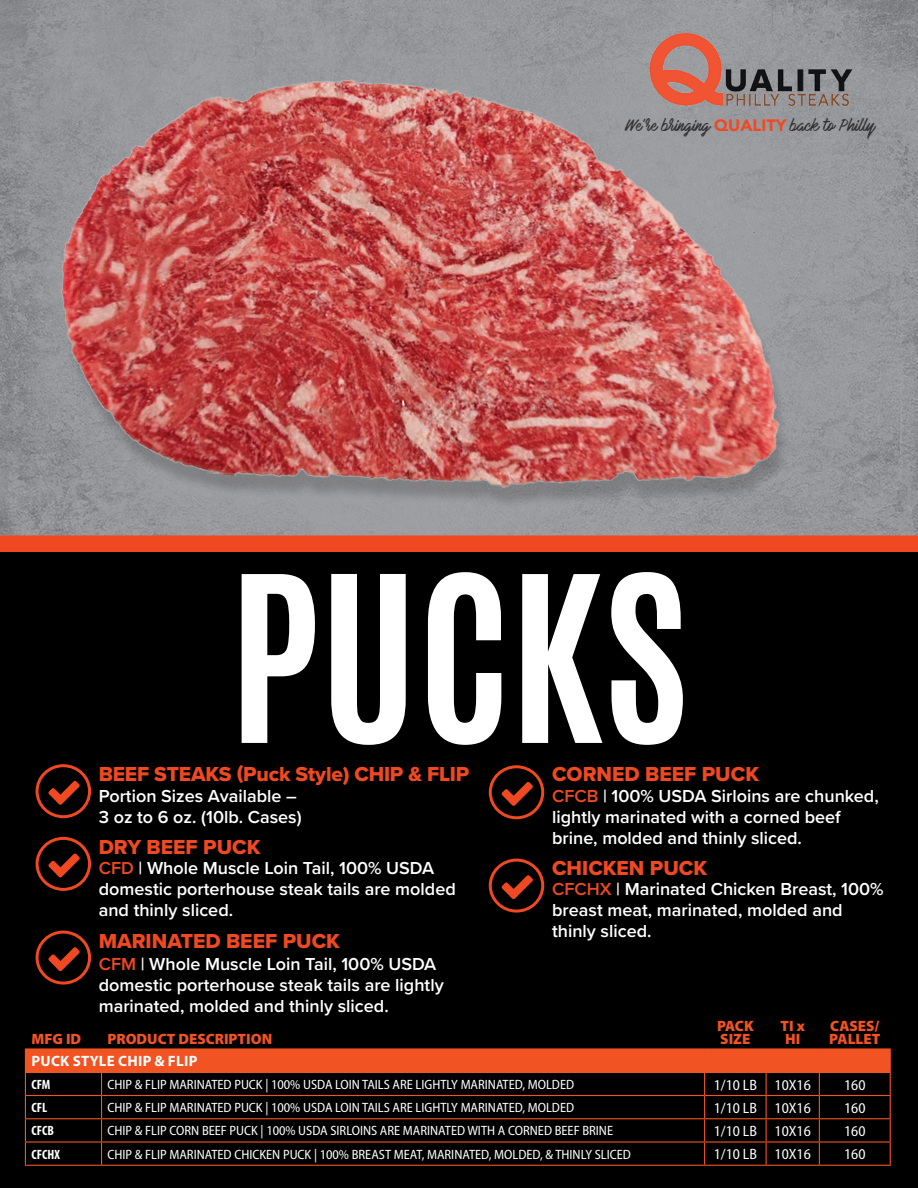
<style>
.page{position:relative;width:918px;height:1188px;background:#fff}
.page>*{position:absolute;margin:0;border:0;box-sizing:border-box;transform-origin:0 0}
.t1{font:700 196.5px "Antonio";color:#fff}
.t2{font:21px "Proxima Nova Extrabld";color:#f04922}
.t3{font:600 18px/21px "Proxima Nova";color:#fff}
.t4{font:semi-condensed 15px "Myriad Pro";color:#fff}
.t5{font:900 15px/13.5px "Myriad Pro";color:#f15422}
.t6{font:700 15px "Myriad Pro";letter-spacing:.02em;color:#fff}
.t7{font:14.7px "Mark My Words";color:#312f30}
.t8{font:semi-condensed 13.5px "Myriad Pro";color:#fff}
.t9{font:700 condensed 13.5px "Myriad Pro";color:#fff}
.s1{font-family:"Avenir";font-weight:900;font-size:16.5px;color:#f04922}
.s2{color:#f04922}
</style>
<div class="page">
<img style="left:0;top:0;width:918px;height:535px">
<div style="left:0;top:544px;width:918px;height:644px;background:#000"></div>
<div style="left:0;top:535px;width:918px;height:17px;background:#f04922"></div>
<div style="left:36px;top:764px;width:55px;height:54px;border:3px solid #f04922;border-radius:50%"></div>
<svg style="left:49px;top:781px;width:31px;height:24px"></svg>
<div style="left:36px;top:837px;width:55px;height:54px;border:3px solid #f04922;border-radius:50%"></div>
<svg style="left:49px;top:854px;width:31px;height:23px"></svg>
<div style="left:36px;top:931px;width:55px;height:54px;border:3px solid #f04922;border-radius:50%"></div>
<svg style="left:49px;top:947px;width:31px;height:24px"></svg>
<div style="left:489px;top:765px;width:55px;height:54px;border:3px solid #f04922;border-radius:50%"></div>
<svg style="left:502px;top:782px;width:31px;height:24px"></svg>
<div style="left:489px;top:859px;width:55px;height:54px;border:3px solid #f04922;border-radius:50%"></div>
<svg style="left:502px;top:875px;width:31px;height:24px"></svg>
<img style="left:23px;top:52px;width:785px;height:471px">
<img style="left:646px;top:30px;width:209px;height:78px">
<div style="left:25px;top:1049px;width:865px;height:23px;background:#f15422"></div>
<hr style="left:25px;top:1048px;width:77px;height:2px;background:#f15422">
<hr style="left:102px;top:1048px;width:603px;height:2px;background:#f15422">
<hr style="left:705px;top:1048px;width:61px;height:2px;background:#f15422">
<hr style="left:766px;top:1048px;width:53px;height:2px;background:#f15422">
<hr style="left:819px;top:1048px;width:72px;height:2px;background:#f15422">
<hr style="left:25px;top:1072px;width:77px;height:1px;background:#f15422">
<hr style="left:102px;top:1072px;width:603px;height:1px;background:#f15422">
<hr style="left:705px;top:1072px;width:61px;height:1px;background:#f15422">
<hr style="left:766px;top:1072px;width:53px;height:1px;background:#f15422">
<hr style="left:819px;top:1072px;width:72px;height:1px;background:#f15422">
<hr style="left:25px;top:1095px;width:77px;height:1px;background:#f15422">
<hr style="left:102px;top:1095px;width:603px;height:1px;background:#f15422">
<hr style="left:705px;top:1095px;width:61px;height:1px;background:#f15422">
<hr style="left:766px;top:1095px;width:53px;height:1px;background:#f15422">
<hr style="left:819px;top:1095px;width:72px;height:1px;background:#f15422">
<hr style="left:25px;top:1118px;width:77px;height:1px;background:#f15422">
<hr style="left:102px;top:1118px;width:603px;height:1px;background:#f15422">
<hr style="left:705px;top:1118px;width:61px;height:1px;background:#f15422">
<hr style="left:766px;top:1118px;width:53px;height:1px;background:#f15422">
<hr style="left:819px;top:1118px;width:72px;height:1px;background:#f15422">
<hr style="left:25px;top:1141px;width:77px;height:2px;background:#f15422">
<svg style="left:25px;top:1073px;width:1px;height:92px"></svg>
<hr style="left:102px;top:1141px;width:603px;height:2px;background:#f15422">
<svg style="left:101px;top:1073px;width:1px;height:92px"></svg>
<hr style="left:705px;top:1141px;width:61px;height:2px;background:#f15422">
<svg style="left:704px;top:1073px;width:1px;height:92px"></svg>
<hr style="left:766px;top:1141px;width:53px;height:2px;background:#f15422">
<svg style="left:766px;top:1073px;width:1px;height:92px"></svg>
<hr style="left:819px;top:1141px;width:72px;height:2px;background:#f15422">
<svg style="left:819px;top:1073px;width:1px;height:92px"></svg>
<svg style="left:890px;top:1050px;width:1px;height:115px"></svg>
<hr style="left:25px;top:1165px;width:77px;height:1px;background:#f15422">
<hr style="left:102px;top:1165px;width:603px;height:1px;background:#f15422">
<hr style="left:705px;top:1165px;width:61px;height:1px;background:#f15422">
<hr style="left:766px;top:1165px;width:53px;height:1px;background:#f15422">
<hr style="left:819px;top:1165px;width:72px;height:1px;background:#f15422">
<p class="t7" style="left:626px;top:117px;width:250px">We’re bringing <span class="s1">QUALITY</span> back to Philly</p>
<h1 class="t1" style="left:229px;top:510px;width:462px">PUCKS</h1>
<p class="t2" style="left:99px;top:759px;width:372px">BEEF STEAKS (Puck Style) CHIP &amp; FLIP</p>
<p class="t3" style="left:99px;top:785px;width:205px">Portion Sizes Available –<br>3 oz to 6 oz. (10lb. Cases)</p>
<p class="t2" style="left:99px;top:832px;width:163px">DRY BEEF PUCK</p>
<p class="t3" style="left:99px;top:857px;width:359px"><span class="s2">CFD</span> | Whole Muscle Loin Tail, 100% USDA domestic porterhouse steak tails are molded and thinly sliced.</p>
<p class="t2" style="left:99px;top:925px;width:243px">MARINATED BEEF PUCK</p>
<p class="t3" style="left:99px;top:953px;width:347px"><span class="s2">CFM</span> | Whole Muscle Loin Tail, 100% USDA domestic porterhouse steak tails are lightly marinated, molded and thinly sliced.</p>
<p class="t5" style="left:31px;top:1032px;width:51px">MFG ID</p>
<p class="t5" style="left:108px;top:1032px;width:166px">PRODUCT DESCRIPTION</p>
<p class="t2" style="left:552px;top:759px;width:208px">CORNED BEEF PUCK</p>
<p class="t3" style="left:552px;top:785px;width:328px"><span class="s2">CFCB</span> | 100% USDA Sirloins are chunked, lightly marinated with a corned beef brine, molded and thinly sliced.</p>
<p class="t2" style="left:552px;top:853px;width:157px">CHICKEN PUCK</p>
<p class="t3" style="left:552px;top:878px;width:333px"><span class="s2">CFCHX</span> | Marinated Chicken Breast, 100% breast meat, marinated, molded and thinly sliced.</p>
<p class="t5" style="left:717px;top:1019px;width:38px">PACK<br>SIZE</p>
<p class="t5" style="left:781px;top:1019px;width:26px;text-align:center">TI x<br>HI</p>
<p class="t5" style="left:829px;top:1019px;width:53px">CASES/<br>PALLET</p>
<p class="t6" style="left:32px;top:1053px;width:167px">PUCK STYLE CHIP &amp; FLIP</p>
<p class="t9" style="left:31px;top:1077px;width:20px">CFM</p>
<p class="t8" style="left:108px;top:1076px;width:468px">CHIP &amp; FLIP MARINATED PUCK | 100% USDA LOIN TAILS ARE LIGHTLY MARINATED, MOLDED</p>
<p class="t4" style="left:714px;top:1075px;width:99px">1/10 LB 10X16</p>
<p class="t4" style="left:844px;top:1075px;width:23px">160</p>
<p class="t9" style="left:31px;top:1100px;width:17px">CFL</p>
<p class="t8" style="left:108px;top:1099px;width:468px">CHIP &amp; FLIP MARINATED PUCK | 100% USDA LOIN TAILS ARE LIGHTLY MARINATED, MOLDED</p>
<p class="t4" style="left:714px;top:1099px;width:99px">1/10 LB 10X16</p>
<p class="t4" style="left:844px;top:1099px;width:23px">160</p>
<p class="t9" style="left:31px;top:1124px;width:24px">CFCB</p>
<p class="t8" style="left:108px;top:1123px;width:507px">CHIP &amp; FLIP CORN BEEF PUCK | 100% USDA SIRLOINS ARE MARINATED WITH A CORNED BEEF BRINE</p>
<p class="t4" style="left:714px;top:1122px;width:99px">1/10 LB 10X16</p>
<p class="t4" style="left:844px;top:1122px;width:23px">160</p>
<p class="t9" style="left:31px;top:1147px;width:30px">CFCHX</p>
<p class="t8" style="left:108px;top:1146px;width:525px">CHIP &amp; FLIP MARINATED CHICKEN PUCK | 100% BREAST MEAT, MARINATED, MOLDED, &amp; THINLY SLICED</p>
<p class="t4" style="left:714px;top:1145px;width:99px">1/10 LB 10X16</p>
<p class="t4" style="left:844px;top:1145px;width:23px">160</p>
</div>
